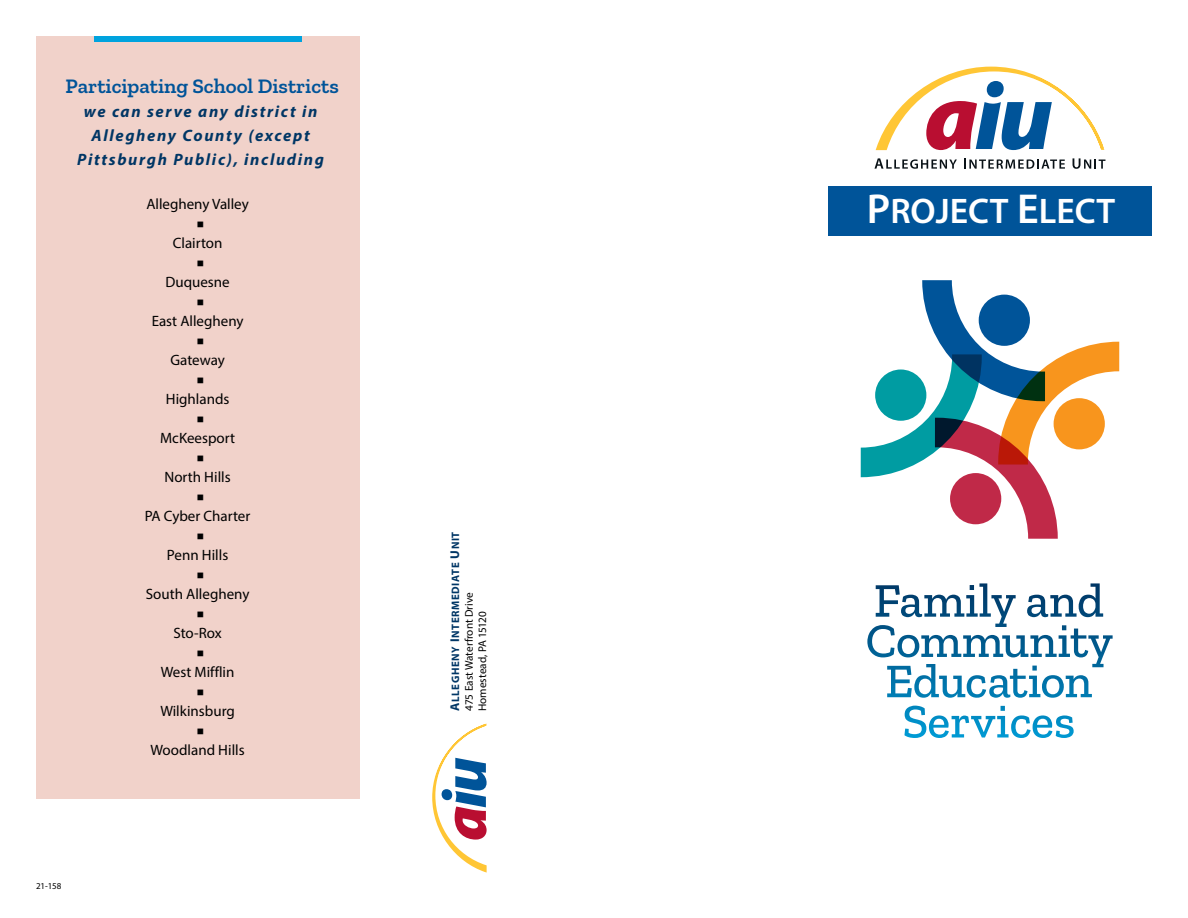
<style>
.page{position:relative;width:1188px;height:918px;background:#fff}
.page>*{position:absolute;margin:0;border:0;box-sizing:border-box;transform-origin:0 0}
.t1{font:35.7px "Myriad Pro Semibold SC850";color:#fff}
.t2{font:600 21px "Zilla Slab";color:#005499}
.t3{font:italic 700 16.5px/24px "Myriad Pro";letter-spacing:.1em;color:#003665;text-align:center}
.t4{font:15px "Myriad Pro";color:#000}
.t5{font:11.25px/13.5px "Myriad Pro";color:#000}
.t6{font:10.8px "Myriad Pro Bold SC850";letter-spacing:.06em;color:#003665}
.t7{font:9.75px "Wingdings";color:#000}
.t8{font:9px "Myriad Pro";color:#000}
.s1{font-size:12.75px}
.s2{font-size:42px}
</style>
<div class="page">
<div style="left:36px;top:36px;width:324px;height:762px;background:#f0cdc5"></div>
<div style="left:828px;top:186px;width:324px;height:49px;background:#005499"></div>
<svg style="left:904px;top:706px;width:170px;height:32px"></svg>
<svg style="left:887px;top:664px;width:205px;height:34px"></svg>
<svg style="left:867px;top:625px;width:221px;height:32px"></svg>
<svg style="left:876px;top:583px;width:227px;height:34px"></svg>
<svg style="left:875px;top:66px;width:230px;height:85px"></svg>
<svg style="left:875px;top:158px;width:82px;height:11px"></svg>
<svg style="left:964px;top:158px;width:101px;height:11px"></svg>
<svg style="left:1073px;top:158px;width:32px;height:11px"></svg>
<svg style="left:432px;top:723px;width:55px;height:150px"></svg>
<div style="left:94px;top:36px;width:208px;height:6px;background:#00a3de"></div>
<svg style="left:861px;top:280px;width:258px;height:259px"></svg>
<div style="left:1054px;top:398px;width:51px;height:51px;background:#f8951d;border-radius:50%"></div>
<h2 class="t2" style="left:66px;top:74px;width:275px">Participating School Districts</h2>
<p class="t3" style="left:77px;top:99px;width:248px">we can serve any district in<br>Allegheny County (except<br>Pittsburgh Public), including</p>
<p class="t4" style="left:146px;top:194px;width:104px">Allegheny Valley</p>
<p class="t7" style="left:197px;top:219px;width:9px">■</p>
<p class="t4" style="left:173px;top:233px;width:51px">Clairton</p>
<p class="t7" style="left:197px;top:258px;width:9px">■</p>
<p class="t4" style="left:165px;top:272px;width:66px">Duquesne</p>
<p class="t7" style="left:197px;top:297px;width:9px">■</p>
<p class="t4" style="left:152px;top:311px;width:93px">East Allegheny</p>
<p class="t7" style="left:197px;top:336px;width:9px">■</p>
<p class="t4" style="left:170px;top:350px;width:56px">Gateway</p>
<p class="t7" style="left:197px;top:375px;width:9px">■</p>
<p class="t4" style="left:166px;top:389px;width:65px">Highlands</p>
<p class="t7" style="left:197px;top:414px;width:9px">■</p>
<p class="t4" style="left:160px;top:428px;width:76px">McKeesport</p>
<p class="t7" style="left:197px;top:453px;width:9px">■</p>
<p class="t4" style="left:164px;top:467px;width:68px">North Hills</p>
<p class="t7" style="left:197px;top:492px;width:9px">■</p>
<p class="t4" style="left:145px;top:506px;width:107px">PA Cyber Charter</p>
<p class="t7" style="left:197px;top:531px;width:9px">■</p>
<p class="t4" style="left:167px;top:545px;width:63px">Penn Hills</p>
<p class="t7" style="left:197px;top:570px;width:9px">■</p>
<p class="t4" style="left:146px;top:584px;width:105px">South Allegheny</p>
<p class="t7" style="left:197px;top:609px;width:9px">■</p>
<p class="t4" style="left:173px;top:623px;width:50px">Sto-Rox</p>
<p class="t7" style="left:197px;top:648px;width:9px">■</p>
<p class="t4" style="left:161px;top:662px;width:75px">West Mifflin</p>
<p class="t7" style="left:197px;top:687px;width:9px">■</p>
<p class="t4" style="left:160px;top:701px;width:76px">Wilkinsburg</p>
<p class="t7" style="left:197px;top:726px;width:9px">■</p>
<p class="t4" style="left:150px;top:740px;width:96px">Woodland Hills</p>
<p class="t8" style="left:36px;top:880px;width:27px">21-158</p>
<p class="t6" style="left:449px;top:711px;width:181px;rotate:-90deg"><span class="s1">A</span>llegheny <span class="s1">I</span>ntermediate <span class="s1">U</span>nit</p>
<p class="t5" style="left:462px;top:711px;width:120px;rotate:-90deg">475 East Waterfront Drive<br>Homestead, PA 15120</p>
<h1 class="t1" style="left:867px;top:188px;width:250px"><span class="s2">P</span>ROJECT <span class="s2">E</span>LECT</h1>
</div>
